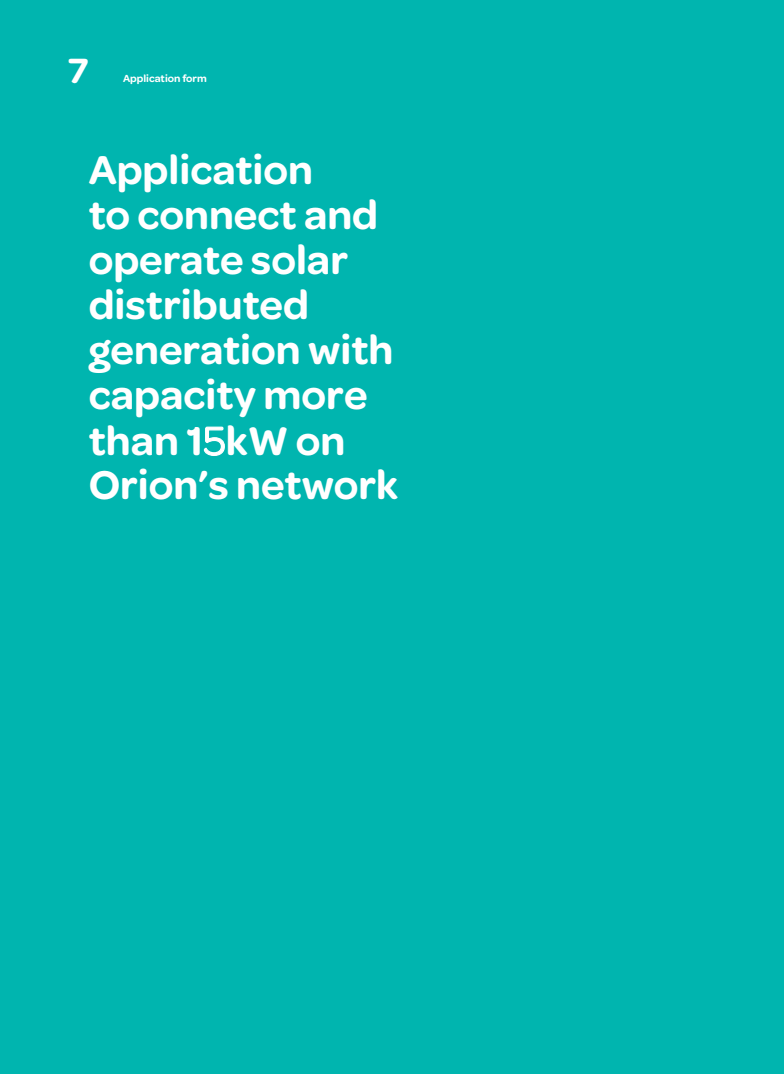
<style>
.page{position:relative;width:784px;height:1074px;background:#fff}
.page>*{position:absolute;margin:0;border:0;box-sizing:border-box;transform-origin:0 0}
.heading{font:600 42.75px/45px "Omnes";color:#fff}
.t1{font:600 37.5px "Omnes";color:#fff}
.page_section{font:600 11px "Omnes";color:#fff}
.s1{font-weight:400}
</style>
<div class="page">
<div style="left:0;top:0;width:783px;height:1074px;background:#00b5af"></div>
<p class="t1" style="left:68px;top:43px;width:22px">7</p>
<p class="page_section" style="left:123px;top:71px;width:85px">Application form</p>
<p class="heading" style="left:89px;top:145px;width:311px">Application<br>to connect and operate solar distributed generation with capacity more than 1<span class="s1">5</span>kW on<br>Orion’s network</p>
</div>
